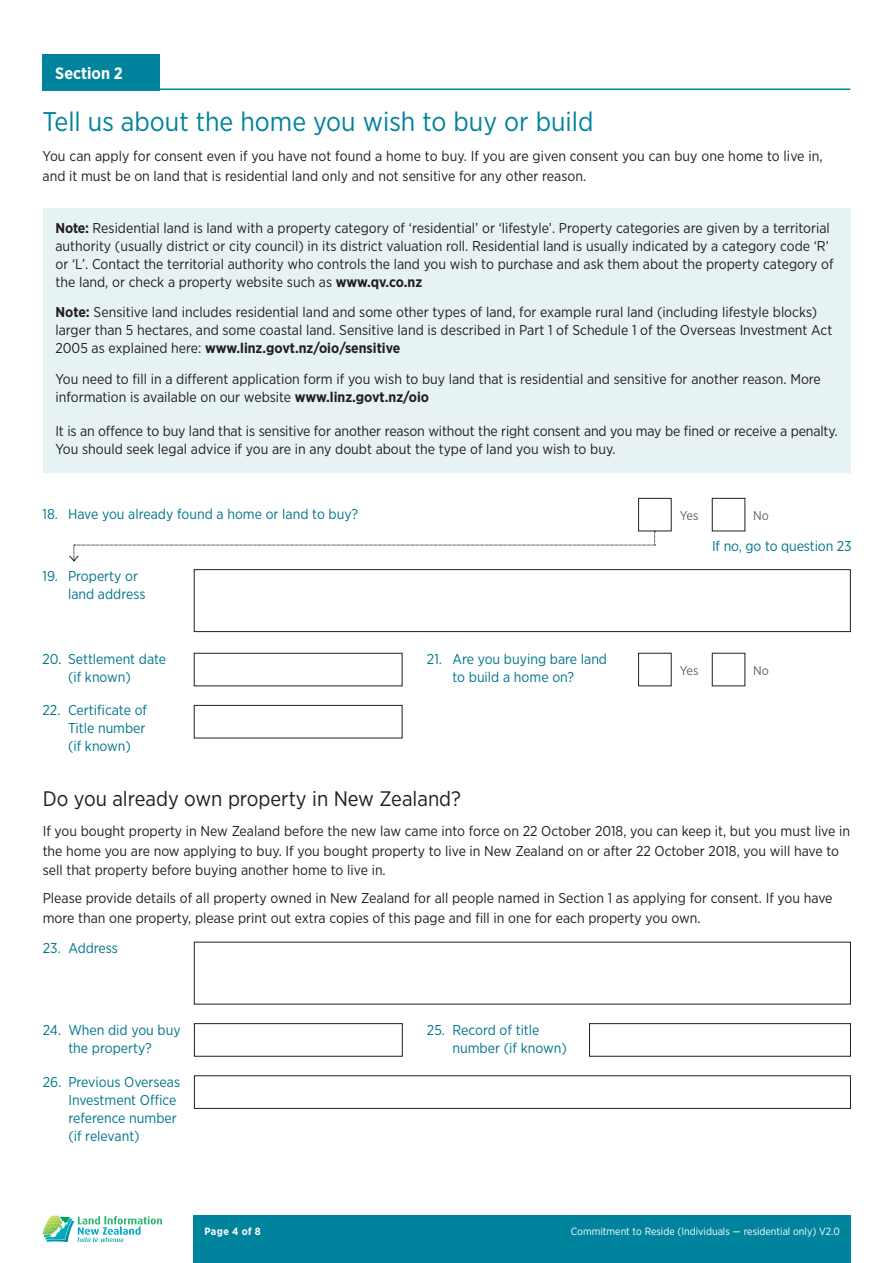
<style>
.page{position:relative;width:893px;height:1263px;background:#fff}
.page>*{position:absolute;margin:0;border:0;box-sizing:border-box;transform-origin:0 0}
.Section_Title_H1{font:27px "Gotham Narrow";color:#00839c}
.t1{font:21px "Gotham Narrow";color:#231f20}
.Section_Title_H1-2{font:700 16.5px "Gotham Narrow";color:#fff}
.NOTE_bodytext{font:14.25px/18px "Gotham Narrow";color:#231f20}
.Bodytext{font:14.25px/19.5px "Gotham Narrow";color:#231f20}
.Body_Question{font:14.25px/18px "Gotham Narrow";color:#00758c}
.Form_fields{font:12.75px "Gotham Narrow";color:#636366}
.Form_fields-2{font:10.5px "Gotham Narrow";color:#fff}
.Form_fields-3{font:700 10.5px "Gotham Narrow";letter-spacing:.04em;color:#fff}
.s1{font-weight:700}
</style>
<div class="page">
<div style="left:194px;top:1215px;width:102px;height:48px;background:#00839c"></div>
<div style="left:294px;top:1215px;width:556px;height:48px;background:#00839c"></div>
<svg style="left:35px;top:1215px;width:127px;height:27px"></svg>
<hr style="left:43px;top:89px;width:807px;height:1px;background:#00839c">
<div style="left:43px;top:54px;width:117px;height:36px;background:#00839c"></div>
<div style="left:43px;top:208px;width:807px;height:265px;background:#e7f2f5"></div>
<svg style="left:194px;top:569px;width:657px;height:63px"></svg>
<svg style="left:194px;top:942px;width:657px;height:62px"></svg>
<svg style="left:194px;top:653px;width:208px;height:33px"></svg>
<svg style="left:194px;top:1023px;width:209px;height:34px"></svg>
<svg style="left:589px;top:1023px;width:262px;height:34px"></svg>
<svg style="left:194px;top:705px;width:208px;height:33px"></svg>
<svg style="left:194px;top:1075px;width:657px;height:34px"></svg>
<svg style="left:638px;top:653px;width:34px;height:33px"></svg>
<svg style="left:712px;top:653px;width:33px;height:33px"></svg>
<svg style="left:712px;top:498px;width:33px;height:33px"></svg>
<svg style="left:69px;top:498px;width:603px;height:63px"></svg>
<p class="Section_Title_H1-2" style="left:55px;top:62px;width:69px">Section 2</p>
<p class="Section_Title_H1" style="left:42px;top:104px;width:553px">Tell us about the home you wish to buy or build</p>
<p class="Bodytext" style="left:43px;top:146px;width:782px">You can apply for consent even if you have not found a home to buy. If you are given consent you can buy one home to live in, and it must be on land that is residential land only and not sensitive for any other reason.</p>
<p class="NOTE_bodytext" style="left:55px;top:218px;width:780px"><span class="s1">Note:</span> Residential land is land with a property category of ‘residential’ or ‘lifestyle’. Property categories are given by a territorial authority (usually district or city council) in its district valuation roll. Residential land is usually indicated by a category code ‘R’ or ‘L’. Contact the territorial authority who controls the land you wish to purchase and ask them about the property category of the land, or check a property website such as <span class="s1">www.qv.co.nz</span></p>
<p class="NOTE_bodytext" style="left:55px;top:303px;width:778px"><span class="s1">Note:</span> Sensitive land includes residential land and some other types of land, for example rural land (including lifestyle blocks) larger than 5 hectares, and some coastal land. Sensitive land is described in Part 1 of Schedule 1 of the Overseas Investment Act<br>2005 as explained here: <span class="s1">www.linz.govt.nz/oio/sensitive</span></p>
<p class="NOTE_bodytext" style="left:55px;top:370px;width:767px">You need to fill in a different application form if you wish to buy land that is residential and sensitive for another reason. More information is available on our website <span class="s1">www.linz.govt.nz/oio</span></p>
<p class="NOTE_bodytext" style="left:55px;top:422px;width:784px">It is an offence to buy land that is sensitive for another reason without the right consent and you may be fined or receive a penalty.<br>You should seek legal advice if you are in any doubt about the type of land you wish to buy.</p>
<p class="Body_Question" style="left:43px;top:505px;width:317px">18. Have you already found a home or land to buy?</p>
<p class="Body_Question" style="left:68px;top:566px;width:79px;text-indent:-26px">19. Property or land address</p>
<p class="Form_fields" style="left:680px;top:507px;width:20px">Yes</p>
<p class="Form_fields" style="left:753px;top:507px;width:17px">No</p>
<p class="Body_Question" style="left:712px;top:537px;width:141px">If no, go to question 23</p>
<p class="Body_Question" style="left:68px;top:650px;width:100px;text-indent:-26px">20. Settlement date (if known)</p>
<p class="Body_Question" style="left:68px;top:700px;width:81px;text-align:justify;text-indent:-26px">22. Certificate of Title number (if known)</p>
<p class="Body_Question" style="left:427px;top:650px;width:182px;text-align:center">21. Are you buying bare land to build a home on?</p>
<p class="Form_fields" style="left:680px;top:662px;width:20px">Yes</p>
<h2 class="t1" style="left:43px;top:785px;width:420px">Do you already own property in New Zealand?</h2>
<p class="Form_fields" style="left:753px;top:662px;width:17px">No</p>
<p class="Bodytext" style="left:43px;top:821px;width:809px">If you bought property in New Zealand before the new law came into force on 22 October 2018, you can keep it, but you must live in the home you are now applying to buy. If you bought property to live in New Zealand on or after 22 October 2018, you will have to sell that property before buying another home to live in.</p>
<p class="Bodytext" style="left:43px;top:888px;width:791px">Please provide details of all property owned in New Zealand for all people named in Section 1 as applying for consent. If you have more than one property, please print out extra copies of this page and fill in one for each property you own.</p>
<p class="Body_Question" style="left:43px;top:939px;width:77px">23. Address</p>
<p class="Body_Question" style="left:43px;top:1020px;width:139px;text-align:center">24. When did you buy the property?</p>
<p class="Body_Question" style="left:452px;top:1020px;width:116px;text-indent:-26px">25. Record of title number (if known)</p>
<p class="Body_Question" style="left:68px;top:1073px;width:113px;text-indent:-26px">26. Previous Overseas<br>Investment Office reference number (if relevant)</p>
<p class="Form_fields-3" style="left:205px;top:1224px;width:58px">Page 4 of 8</p>
<p class="Form_fields-2" style="left:571px;top:1224px;width:270px">Commitment to Reside (Individuals — residential only) V2.0</p>
</div>
